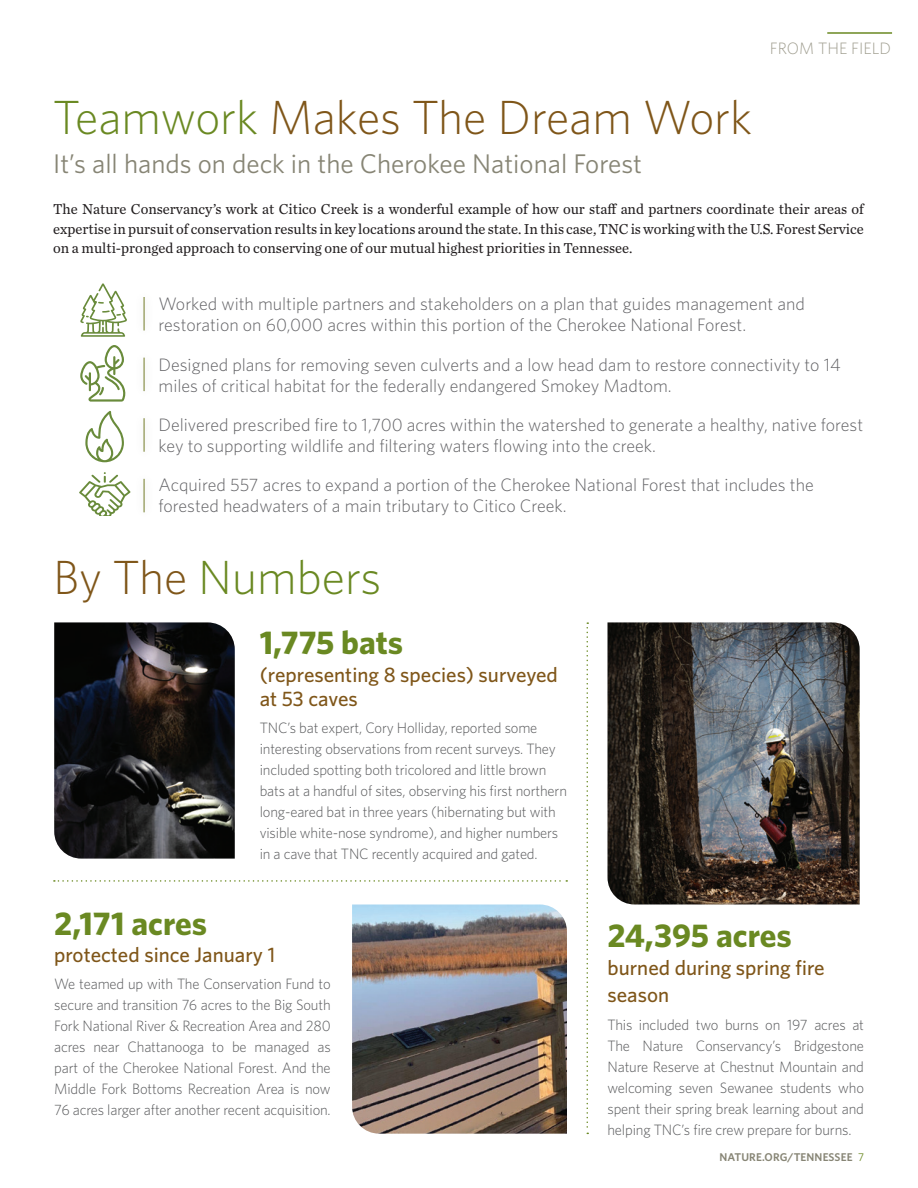
<style>
.page{position:relative;width:918px;height:1188px;background:#fff}
.page>*{position:absolute;margin:0;border:0;box-sizing:border-box;transform-origin:0 0}
.t1{font:300 48px "Whitney";color:#7f5619}
.t2{font:300 48px "Whitney";color:#6a8922}
.t3{font:700 33px "Whitney";color:#6a8922}
.t4{font:27px "Whitney";color:#878575}
.t5{font:500 21px/24px "Whitney";color:#7f5619}
.t6{font:300 18px/21px "Whitney";color:#636366}
.t7{font:300 16.5px "Whitney";color:#a09e90}
.t8{font:300 15px/21px "Whitney";letter-spacing:-.01em;color:#57585a;text-align:justify}
.t9{font:15px/19.5px "Chronicle Text G2";color:#231f20;text-align:justify}
.t10{font:600 11.25px "Whitney";letter-spacing:.01em;color:#878575}
.s1{color:#6a8922}
.s2{color:#7f5619}
.s3{font-weight:400;color:#6a8922}
</style>
<div class="page">
<hr style="left:827px;top:32px;width:65px;height:2px;background:#6a8922">
<hr style="left:144px;top:297px;width:1px;height:34px;background:#737c28">
<hr style="left:144px;top:358px;width:1px;height:33px;background:#737c28">
<hr style="left:144px;top:418px;width:1px;height:34px;background:#737c28">
<hr style="left:144px;top:479px;width:1px;height:33px;background:#737c28">
<svg style="left:79px;top:472px;width:51px;height:44px"></svg>
<svg style="left:85px;top:411px;width:39px;height:51px"></svg>
<svg style="left:80px;top:283px;width:47px;height:54px"></svg>
<svg style="left:80px;top:345px;width:46px;height:57px"></svg>
<img style="left:54px;top:622px;width:181px;height:237px">
<img style="left:608px;top:622px;width:252px;height:282px">
<img style="left:352px;top:904px;width:215px;height:230px">
<svg style="left:586px;top:622px;width:2px;height:512px"></svg>
<svg style="left:54px;top:880px;width:513px;height:2px"></svg>
<h1 class="t1" style="left:53px;top:85px;width:700px"><span class="s1">Teamwork</span> Makes The Dream Work</h1>
<p class="t7" style="left:770px;top:37px;width:123px">FROM THE FIELD</p>
<h3 class="t4" style="left:53px;top:145px;width:591px">It’s all hands on deck in the Cherokee National Forest</h3>
<p class="t9" style="left:53px;top:199px;width:812px">The Nature Conservancy’s work at Citico Creek is a wonderful example of how our staff and partners coordinate their areas of expertise in pursuit of conservation results in key locations around the state. In this case, TNC is working with the U.S. Forest Service on a multi-pronged approach to conserving one of our mutual highest priorities in Tennessee.</p>
<p class="t6" style="left:159px;top:293px;width:648px">Worked with multiple partners and stakeholders on a plan that guides management and restoration on 60,000 acres within this portion of the Cherokee National Forest.</p>
<p class="t6" style="left:159px;top:353px;width:684px">Designed plans for removing seven culverts and a low head dam to restore connectivity to 14 miles of critical habitat for the federally endangered Smokey Madtom.</p>
<p class="t6" style="left:159px;top:414px;width:706px">Delivered prescribed fire to 1,700 acres within the watershed to generate a healthy, native forest key to supporting wildlife and filtering waters flowing into the creek.</p>
<p class="t6" style="left:159px;top:474px;width:657px">Acquired 557 acres to expand a portion of the Cherokee National Forest that includes the forested headwaters of a main tributary to Citico Creek.</p>
<h1 class="t2" style="left:53px;top:545px;width:330px"><span class="s2">By The</span> Numbers</h1>
<h2 class="t3" style="left:260px;top:620px;width:145px">1,775 bats</h2>
<h3 class="t5" style="left:260px;top:662px;width:300px">(representing 8 species) surveyed at 53 caves</h3>
<p class="t8" style="left:260px;top:717px;width:309px;text-align:left">TNC’s bat expert, Cory Holliday, reported some interesting observations from recent surveys. They included spotting both tricolored and little brown bats at a handful of sites, observing his first northern long-eared bat in three years (hibernating but with visible white-nose syndrome), and higher numbers in a cave that TNC recently acquired and gated.</p>
<h2 class="t3" style="left:54px;top:901px;width:154px">2,171 acres</h2>
<h3 class="t5" style="left:54px;top:942px;width:222px">protected since January 1</h3>
<p class="t8" style="left:54px;top:973px;width:278px">We teamed up with The Conservation Fund to secure and transition 76 acres to the Big South Fork National River &amp; Recreation Area and 280 acres near Chattanooga to be managed as part of the Cherokee National Forest. And the Middle Fork Bottoms Recreation Area is now 76 acres larger after another recent acquisition.</p>
<h2 class="t3" style="left:608px;top:914px;width:186px">24,395 acres</h2>
<h3 class="t5" style="left:608px;top:954px;width:219px;line-height:27px">burned during spring fire season</h3>
<p class="t8" style="left:608px;top:1013px;width:258px">This included two burns on 197 acres at The Nature Conservancy’s Bridgestone Nature Reserve at Chestnut Mountain and welcoming seven Sewanee students who spent their spring break learning about and helping TNC’s fire crew prepare for burns.</p>
<p class="t10" style="left:720px;top:1150px;width:146px">NATURE.ORG/TENNESSEE <span class="s3">7</span></p>
</div>
